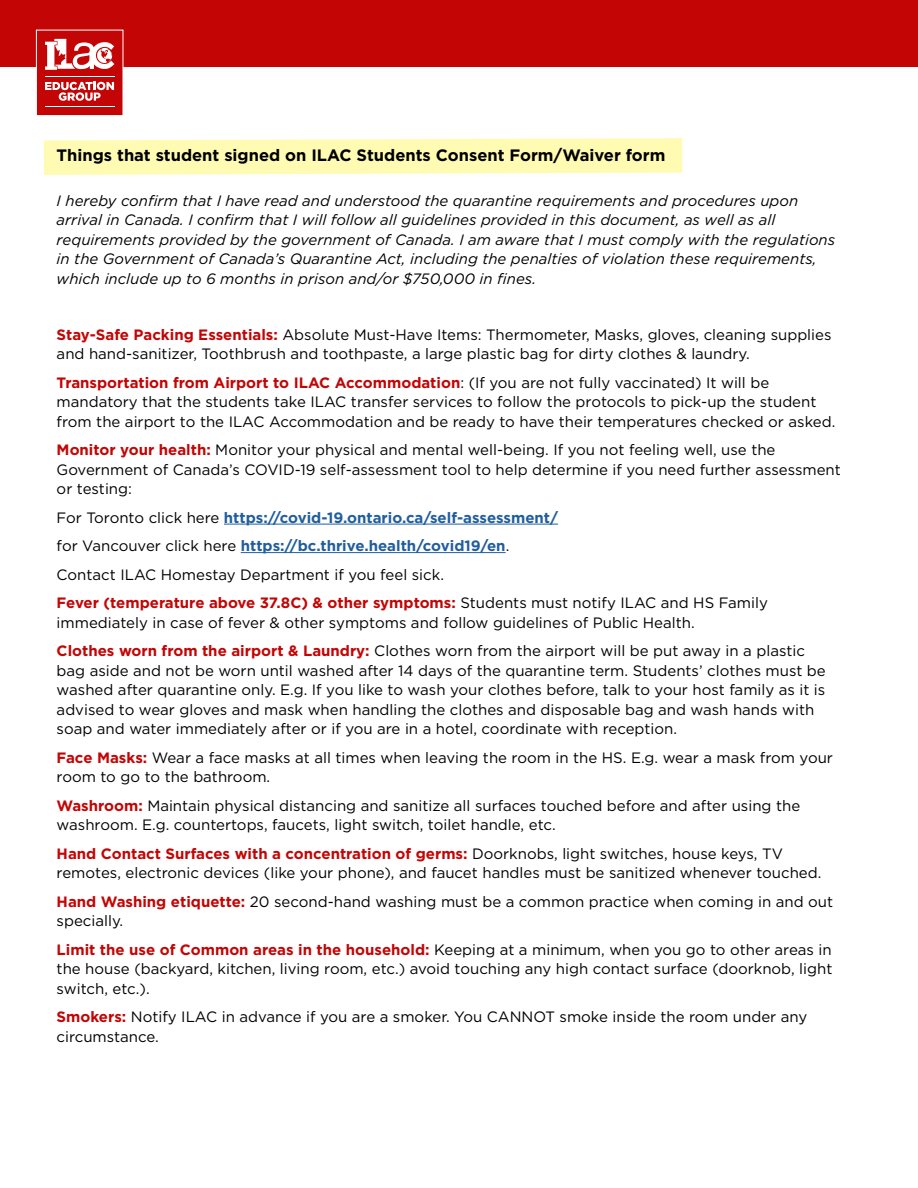
<style>
.page{position:relative;width:918px;height:1188px;background:#fff}
.page>*{position:absolute;margin:0;border:0;box-sizing:border-box;transform-origin:0 0}
.t1{font:700 16.5px "Gotham";color:#000}
.t2{font:15px/19.5px "Gotham";color:#000}
.t3{font:italic 15px/19.5px "Gotham";color:#000}
.s1{font-weight:700;color:#c40505}
.s2{font-weight:700;color:#215e9e}
</style>
<div class="page">
<svg style="left:44px;top:138px;width:638px;height:37px;background:#fffbb8"></svg>
<div style="left:0;top:0;width:918px;height:67px;background:#c40505"></div>
<div style="left:36px;top:30px;width:87px;height:86px;background:#c40505;border:1px solid #fff"></div>
<svg style="left:45px;top:39px;width:69px;height:31px"></svg>
<hr style="left:45px;top:76px;width:69px;height:1px;background:#fff">
<hr style="left:45px;top:106px;width:69px;height:1px;background:#fff">
<svg style="left:45px;top:82px;width:69px;height:19px"></svg>
<hr style="left:224px;top:524px;width:334px;height:1px;background:#215e9e">
<hr style="left:241px;top:552px;width:265px;height:1px;background:#215e9e">
<p class="t1" style="left:57px;top:144px;width:610px">Things that student signed on ILAC Students Consent Form/Waiver form</p>
<p class="t3" style="left:57px;top:190px;width:780px">I hereby confirm that I have read and understood the quarantine requirements and procedures upon arrival in Canada. I confirm that I will follow all guidelines provided in this document, as well as all requirements provided by the government of Canada. I am aware that I must comply with the regulations in the Government of Canada’s Quarantine Act, including the penalties of violation these requirements, which include up to 6 months in prison and/or $750,000 in fines.</p>
<p class="t2" style="left:57px;top:324px;width:776px"><span class="s1">Stay-Safe Packing Essentials:</span> Absolute Must-Have Items: Thermometer, Masks, gloves, cleaning supplies and hand-sanitizer, Toothbrush and toothpaste, a large plastic bag for dirty clothes &amp; laundry.</p>
<p class="t2" style="left:57px;top:372px;width:780px"><span class="s1">Transportation from Airport to ILAC Accommodation</span>: (If you are not fully vaccinated) It will be mandatory that the students take ILAC transfer services to follow the protocols to pick-up the student from the airport to the ILAC Accommodation and be ready to have their temperatures checked or asked.</p>
<p class="t2" style="left:57px;top:440px;width:786px"><span class="s1">Monitor your health:</span> Monitor your physical and mental well-being. If you not feeling well, use the<br>Government of Canada’s COVID-19 self-assessment tool to help determine if you need further assessment or testing:</p>
<p class="t2" style="left:57px;top:503px;width:713px;line-height:28.5px">For Toronto click here <span class="s2">https://covid-19.ontario.ca/self-assessment/<br></span>for Vancouver click here <span class="s2">https://bc.thrive.health/covid19/en</span>.<br>Contact ILAC Homestay Department if you feel sick.<br><span class="s1">Fever (temperature above 37.8C) &amp; other symptoms:</span> Students must notify ILAC and HS Family</p>
<p class="t2" style="left:57px;top:608px;width:750px;line-height:28.5px">immediately in case of fever &amp; other symptoms and follow guidelines of Public Health.<br><span class="s1">Clothes worn from the airport &amp; Laundry:</span> Clothes worn from the airport will be put away in a plastic</p>
<p class="t2" style="left:57px;top:660px;width:771px">bag aside and not be worn until washed after 14 days of the quarantine term. Students’ clothes must be washed after quarantine only. E.g. If you like to wash your clothes before, talk to your host family as it is advised to wear gloves and mask when handling the clothes and disposable bag and wash hands with soap and water immediately after or if you are in a hotel, coordinate with reception.</p>
<p class="t2" style="left:57px;top:747px;width:778px"><span class="s1">Face Masks:</span> Wear a face masks at all times when leaving the room in the HS. E.g. wear a mask from your room to go to the bathroom.</p>
<p class="t2" style="left:57px;top:795px;width:745px"><span class="s1">Washroom:</span> Maintain physical distancing and sanitize all surfaces touched before and after using the washroom. E.g. countertops, faucets, light switch, toilet handle, etc.</p>
<p class="t2" style="left:57px;top:843px;width:766px"><span class="s1">Hand Contact Surfaces with a concentration of germs:</span> Doorknobs, light switches, house keys, TV remotes, electronic devices (like your phone), and faucet handles must be sanitized whenever touched.</p>
<p class="t2" style="left:57px;top:891px;width:778px"><span class="s1">Hand Washing etiquette:</span> 20 second-hand washing must be a common practice when coming in and out specially.</p>
<p class="t2" style="left:57px;top:939px;width:777px;text-align:justify"><span class="s1">Limit the use of Common areas in the household:</span> Keeping at a minimum, when you go to other areas in the house (backyard, kitchen, living room, etc.) avoid touching any high contact surface (doorknob, light switch, etc.).</p>
<p class="t2" style="left:57px;top:1007px;width:752px"><span class="s1">Smokers:</span> Notify ILAC in advance if you are a smoker. You CANNOT smoke inside the room under any circumstance.</p>
</div>
